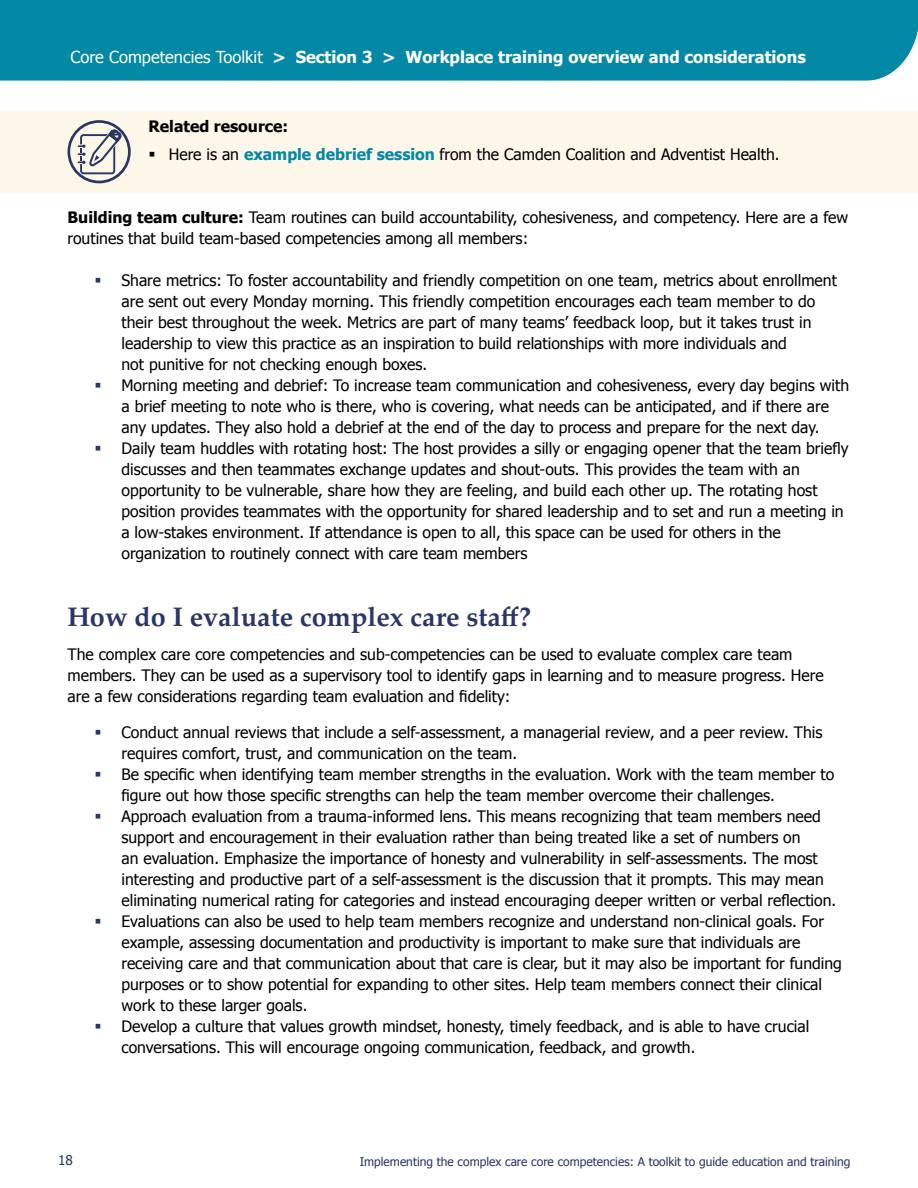
<style>
.page{position:relative;width:918px;height:1188px;background:#fff}
.page>*{position:absolute;margin:0;border:0;box-sizing:border-box;transform-origin:0 0}
.t1{font:700 27px "Palatino";color:#293666}
.t2{font:700 16.5px "Tahoma";color:#fff}
.t3{font:15.75px/21px "Tahoma";color:#000}
.t4{font:13.5px "Tahoma";color:#293666}
.t5{font:12px "Tahoma";color:#293666}
.s1{font-weight:400}
.s2{font-weight:700}
.s3{font-weight:700;color:#0388a6}
</style>
<div class="page">
<div style="left:0;top:0;width:918px;height:81px;background:#0388a6"></div>
<div style="left:0;top:111px;width:918px;height:81px;background:#fdf7ea"></div>
<svg style="left:78px;top:127px;width:43px;height:47px"></svg>
<div style="left:67px;top:120px;width:64px;height:63px;border:3px solid #293666;border-radius:50%"></div>
<p class="t2" style="left:71px;top:46px;width:737px"><span class="s1">Core Competencies Toolkit</span> &gt; Section 3 &gt; Workplace training overview and considerations</p>
<p class="t3" style="left:169px;top:112px;width:612px;line-height:27.8px;text-indent:-20px"><span class="s2">Related resource:<br></span>Here is an <span class="s3">example debrief session</span> from the Camden Coalition and Adventist Health.</p>
<p class="t3" style="left:67px;top:206px;width:782px"><span class="s2">Building team culture:</span> Team routines can build accountability, cohesiveness, and competency. Here are a few routines that build team-based competencies among all members:</p>
<p class="t3" style="left:121px;top:269px;width:729px">Share metrics: To foster accountability and friendly competition on one team, metrics about enrollment are sent out every Monday morning. This friendly competition encourages each team member to do their best throughout the week. Metrics are part of many teams’ feedback loop, but it takes trust in leadership to view this practice as an inspiration to build relationships with more individuals and<br>not punitive for not checking enough boxes.<br>Morning meeting and debrief: To increase team communication and cohesiveness, every day begins with a brief meeting to note who is there, who is covering, what needs can be anticipated, and if there are any updates. They also hold a debrief at the end of the day to process and prepare for the next day.<br>Daily team huddles with rotating host: The host provides a silly or engaging opener that the team briefly discusses and then teammates exchange updates and shout-outs. This provides the team with an opportunity to be vulnerable, share how they are feeling, and build each other up. The rotating host position provides teammates with the opportunity for shared leadership and to set and run a meeting in a low-stakes environment. If attendance is open to all, this space can be used for others in the organization to routinely connect with care team members</p>
<h1 class="t1" style="left:68px;top:594px;width:465px">How do I evaluate complex care staff?</h1>
<p class="t3" style="left:68px;top:644px;width:758px">The complex care core competencies and sub-competencies can be used to evaluate complex care team members. They can be used as a supervisory tool to identify gaps in learning and to measure progress. Here are a few considerations regarding team evaluation and fidelity:</p>
<p class="t3" style="left:121px;top:722px;width:722px">Conduct annual reviews that include a self-assessment, a managerial review, and a peer review. This requires comfort, trust, and communication on the team.<br>Be specific when identifying team member strengths in the evaluation. Work with the team member to figure out how those specific strengths can help the team member overcome their challenges.<br>Approach evaluation from a trauma-informed lens. This means recognizing that team members need support and encouragement in their evaluation rather than being treated like a set of numbers on<br>an evaluation. Emphasize the importance of honesty and vulnerability in self-assessments. The most interesting and productive part of a self-assessment is the discussion that it prompts. This may mean eliminating numerical rating for categories and instead encouraging deeper written or verbal reflection.<br>Evaluations can also be used to help team members recognize and understand non-clinical goals. For example, assessing documentation and productivity is important to make sure that individuals are receiving care and that communication about that care is clear, but it may also be important for funding purposes or to show potential for expanding to other sites. Help team members connect their clinical work to these larger goals.<br>Develop a culture that values growth mindset, honesty, timely feedback, and is able to have crucial conversations. This will encourage ongoing communication, feedback, and growth.</p>
<p class="t4" style="left:58px;top:1151px;width:16px">18</p>
<p class="t5" style="left:360px;top:1154px;width:492px">Implementing the complex care core competencies: A toolkit to guide education and training</p>
</div>
